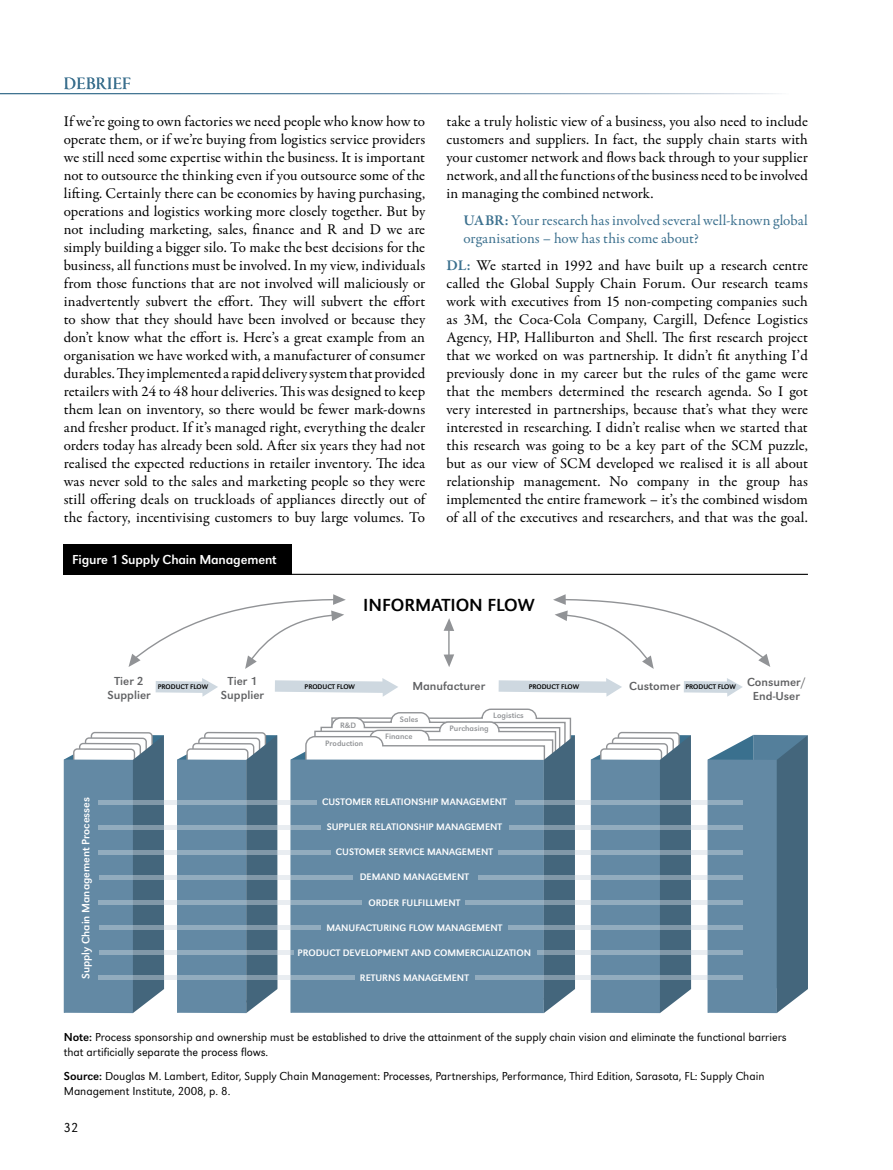
<style>
.page{position:relative;width:893px;height:1170px;background:#fff}
.page>*{position:absolute;margin:0;border:0;box-sizing:border-box;transform-origin:0 0}
.t1{font:18.15px "Grot Macron Reg";color:#000}
.t2{font:18px "Garamond Premr Pro Med Disp";color:#3b708e}
.t3{font:15px/18px "Garamond Premr Pro";letter-spacing:.005em;color:#000;text-align:justify}
.t4{font:15px/18px "Garamond Premr Pro";letter-spacing:.005em;color:#3b708e}
.t5{font:13.5px "Grot Macron Reg";letter-spacing:-.01em;color:#fff}
.t6{font:300 13.5px "Grot Macron";color:#000}
.t7{font:12.15px/14px "Grot Macron Reg";color:#616264;text-align:center}
.t8{font:300 12px/15px "Grot Macron";letter-spacing:-.005em;color:#000}
.t9{font:11.1px "Grot Macron Reg";color:#fff}
.t10{font:9.75px "Grot Macron Reg";color:#fff}
.t11{font:8.1px "Grot Macron Reg";color:#919396}
.t12{font:7.05px "Grot Macron Reg";color:#000}
.s1{font-weight:600}
.s2{font-weight:600;color:#3b708e}
.s3{font-family:"Grot Macron Reg";font-weight:400}
</style>
<div class="page">
<svg style="left:320px;top:720px;width:237px;height:15px"></svg>
<svg style="left:314px;top:729px;width:240px;height:6px"></svg>
<svg style="left:304px;top:735px;width:240px;height:24px"></svg>
<div style="left:291px;top:759px;width:253px;height:253px;background:#6389a4"></div>
<svg style="left:544px;top:735px;width:31px;height:277px;background:#567588"></svg>
<div style="left:177px;top:759px;width:69px;height:253px;background:#6389a4"></div>
<svg style="left:246px;top:735px;width:31px;height:277px;background:#567589"></svg>
<div style="left:64px;top:759px;width:69px;height:253px;background:#6389a4"></div>
<svg style="left:133px;top:735px;width:31px;height:277px;background:#567488"></svg>
<svg style="left:709px;top:735px;width:44px;height:24px"></svg>
<div style="left:753px;top:734px;width:55px;height:254px;background:#547f9b"></div>
<div style="left:708px;top:759px;width:69px;height:253px;background:#6389a4"></div>
<svg style="left:777px;top:735px;width:31px;height:277px;background:#4c6d82"></svg>
<div style="left:591px;top:759px;width:69px;height:253px;background:#6389a4"></div>
<svg style="left:660px;top:735px;width:31px;height:277px;background:#557488"></svg>
<svg style="left:444px;top:654px;width:10px;height:13px"></svg>
<svg style="left:444px;top:618px;width:10px;height:13px"></svg>
<hr style="left:448px;top:621px;width:2px;height:34px;background:#919396">
<svg style="left:553px;top:594px;width:217px;height:75px"></svg>
<svg style="left:129px;top:594px;width:217px;height:75px"></svg>
<svg style="left:99px;top:799px;width:218px;height:5px"></svg>
<svg style="left:515px;top:799px;width:228px;height:5px"></svg>
<svg style="left:99px;top:824px;width:222px;height:5px"></svg>
<svg style="left:509px;top:824px;width:234px;height:5px"></svg>
<svg style="left:99px;top:849px;width:232px;height:5px"></svg>
<svg style="left:498px;top:849px;width:245px;height:5px"></svg>
<svg style="left:99px;top:874px;width:253px;height:5px"></svg>
<svg style="left:478px;top:874px;width:265px;height:5px"></svg>
<svg style="left:99px;top:899px;width:263px;height:5px"></svg>
<svg style="left:465px;top:899px;width:278px;height:5px"></svg>
<svg style="left:99px;top:924px;width:222px;height:5px"></svg>
<svg style="left:508px;top:924px;width:235px;height:5px"></svg>
<svg style="left:99px;top:949px;width:194px;height:5px"></svg>
<svg style="left:537px;top:949px;width:206px;height:5px"></svg>
<svg style="left:99px;top:974px;width:256px;height:5px"></svg>
<svg style="left:475px;top:974px;width:268px;height:5px"></svg>
<svg style="left:156px;top:678px;width:62px;height:18px"></svg>
<svg style="left:684px;top:678px;width:59px;height:18px"></svg>
<svg style="left:275px;top:678px;width:123px;height:18px"></svg>
<svg style="left:499px;top:678px;width:123px;height:18px"></svg>
<div style="left:64px;top:544px;width:228px;height:30px;background:#000"></div>
<hr style="left:64px;top:573px;width:744px;height:2px;background:#000">
<p class="t2" style="left:64px;top:73px;width:11px">DEBRIEF</p>
<p class="t3" style="left:64px;top:113px;width:363px">If we’re going to own factories we need people who know how to operate them, or if we’re buying from logistics service providers we still need some expertise within the business. It is important not to outsource the thinking even if you outsource some of the lifting. Certainly there can be economies by having purchasing, operations and logistics working more closely together. But by not including marketing, sales, finance and R and D we are simply building a bigger silo. To make the best decisions for the business, all functions must be involved. In my view, individuals from those functions that are not involved will maliciously or inadvertently subvert the effort. They will subvert the effort to show that they should have been involved or because they don’t know what the effort is. Here’s a great example from an organisation we have worked with, a manufacturer of consumer durables. They implemented a rapid delivery system that provided retailers with 24 to 48 hour deliveries. This was designed to keep them lean on inventory, so there would be fewer mark-downs and fresher product. If it’s managed right, everything the dealer orders today has already been sold. After six years they had not realised the expected reductions in retailer inventory. The idea was never sold to the sales and marketing people so they were still offering deals on truckloads of appliances directly out of the factory, incentivising customers to buy large volumes. To</p>
<p class="t3" style="left:446px;top:113px;width:363px">take a truly holistic view of a business, you also need to include customers and suppliers. In fact, the supply chain starts with your customer network and flows back through to your supplier network, and all the functions of the business need to be involved in managing the combined network.</p>
<p class="t4" style="left:463px;top:211px;width:346px"><span class="s1">UABR:</span> Your research has involved several well-known global organisations – how has this come about?</p>
<p class="t3" style="left:446px;top:257px;width:363px"><span class="s2">DL:</span> We started in 1992 and have built up a research centre called the Global Supply Chain Forum. Our research teams work with executives from 15 non-competing companies such as 3M, the Coca-Cola Company, Cargill, Defence Logistics Agency, HP, Halliburton and Shell. The first research project that we worked on was partnership. It didn’t fit anything I’d previously done in my career but the rules of the game were that the members determined the research agenda. So I got very interested in partnerships, because that’s what they were interested in researching. I didn’t realise when we started that this research was going to be a key part of the SCM puzzle, but as our view of SCM developed we realised it is all about relationship management. No company in the group has implemented the entire framework – it’s the combined wisdom of all of the executives and researchers, and that was the goal.</p>
<p class="t5" style="left:72px;top:552px;width:206px">Figure 1 Supply Chain Management</p>
<p class="t1" style="left:363px;top:595px;width:173px">INFORMATION FLOW</p>
<p class="t7" style="left:108px;top:674px;width:45px">Tier 2<br>Supplier</p>
<p class="t7" style="left:221px;top:674px;width:45px">Tier 1<br>Supplier</p>
<p class="t7" style="left:412px;top:679px;width:74px">Manufacturer</p>
<p class="t7" style="left:629px;top:679px;width:53px">Customer</p>
<p class="t7" style="left:747px;top:675px;width:60px">Consumer/<br>End-User</p>
<p class="t12" style="left:158px;top:682px;width:52px">PRODUCT FLOW</p>
<p class="t12" style="left:305px;top:682px;width:52px">PRODUCT FLOW</p>
<p class="t12" style="left:529px;top:682px;width:52px">PRODUCT FLOW</p>
<p class="t12" style="left:685px;top:682px;width:52px">PRODUCT FLOW</p>
<p class="t9" style="left:79px;top:979px;width:183px;rotate:-90deg">Supply Chain Management Processes</p>
<p class="t11" style="left:340px;top:720px;width:18px">R&amp;D</p>
<p class="t11" style="left:325px;top:738px;width:40px">Production</p>
<p class="t11" style="left:400px;top:715px;width:20px">Sales</p>
<p class="t11" style="left:385px;top:732px;width:29px">Finance</p>
<p class="t11" style="left:493px;top:710px;width:32px">Logistics</p>
<p class="t11" style="left:450px;top:723px;width:41px">Purchasing</p>
<p class="t10" style="left:322px;top:795px;width:186px">CUSTOMER RELATIONSHIP MANAGEMENT</p>
<p class="t10" style="left:327px;top:821px;width:177px">SUPPLIER RELATIONSHIP MANAGEMENT</p>
<p class="t10" style="left:336px;top:846px;width:159px">CUSTOMER SERVICE MANAGEMENT</p>
<p class="t10" style="left:360px;top:871px;width:111px">DEMAND MANAGEMENT</p>
<p class="t10" style="left:368px;top:896px;width:93px">ORDER FULFILLMENT</p>
<p class="t10" style="left:326px;top:921px;width:177px">MANUFACTURING FLOW MANAGEMENT</p>
<p class="t10" style="left:298px;top:947px;width:235px">PRODUCT DEVELOPMENT AND COMMERCIALIZATION</p>
<p class="t10" style="left:360px;top:972px;width:110px">RETURNS MANAGEMENT</p>
<p class="t8" style="left:64px;top:1029px;width:724px"><span class="s3">Note:</span> Process sponsorship and ownership must be established to drive the attainment of the supply chain vision and eliminate the functional barriers that artificially separate the process flows.</p>
<p class="t8" style="left:64px;top:1068px;width:702px"><span class="s3">Source:</span> Douglas M. Lambert, Editor, Supply Chain Management: Processes, Partnerships, Performance, Third Edition, Sarasota, FL: Supply Chain<br>Management Institute, 2008, p. 8.</p>
<p class="t6" style="left:64px;top:1119px;width:16px">32</p>
</div>
